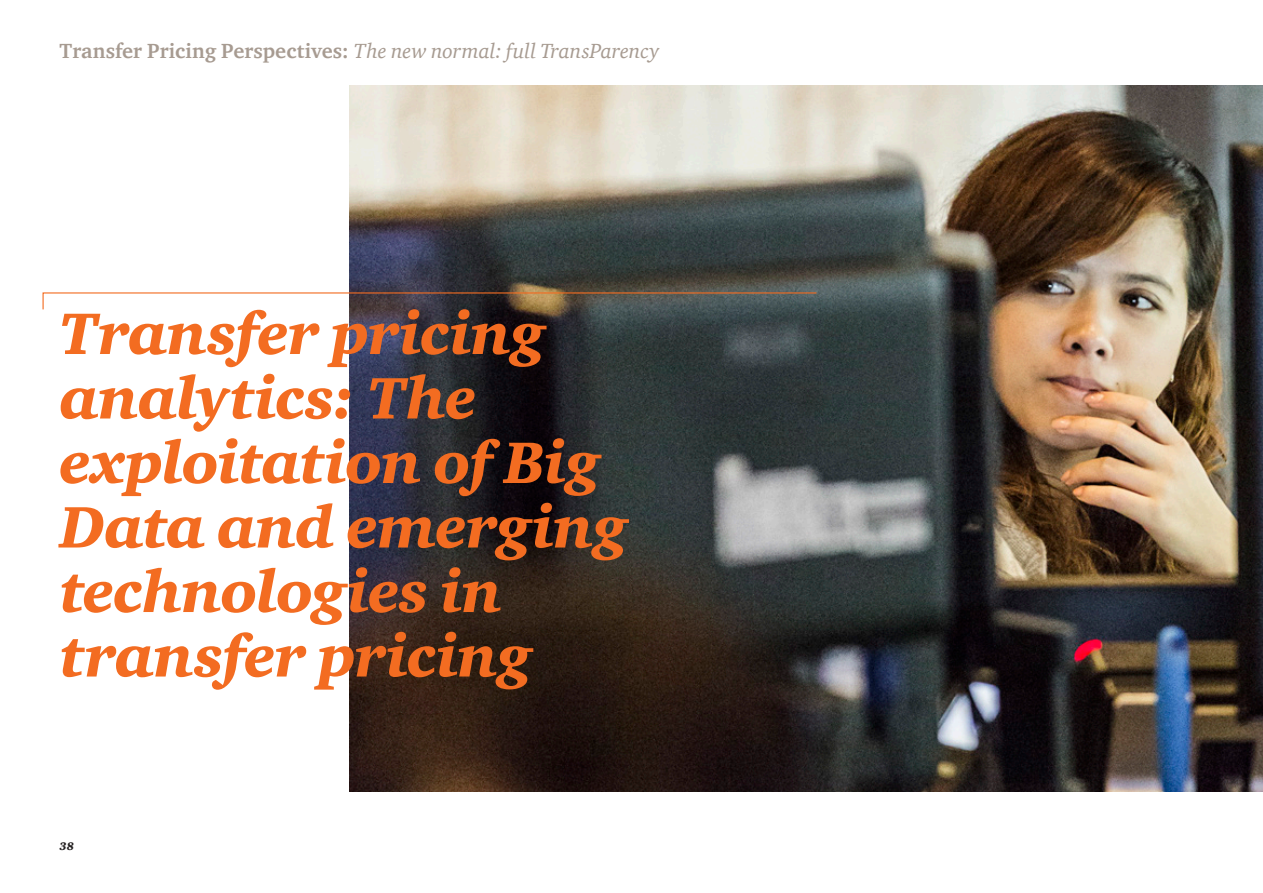
<style>
.page{position:relative;width:1263px;height:893px;background:#fff}
.page>*{position:absolute;margin:0;border:0;box-sizing:border-box;transform-origin:0 0}
.t1{font:italic 900 60px/64.5px "ITC Charter Com";letter-spacing:-.01em;color:#f36c21}
.t2{font:italic 21px "ITC Charter Com";color:#a79b91}
.Page_number_-_left{font:italic 900 11.25px "ITC Charter Com";color:#231f20}
.s1{font-weight:700;font-style:normal}
</style>
<div class="page">
<img style="left:350px;top:85px;width:913px;height:706px">
<svg style="left:42px;top:292px;width:776px;height:19px"></svg>
<p class="t2" style="left:60px;top:38px;width:601px"><span class="s1">Transfer Pricing Perspectives:</span> The new normal: full TransParency</p>
<p class="t1" style="left:60px;top:300px;width:570px">Transfer pricing analytics: The exploitation of Big<br>Data and emerging technologies in transfer pricing</p>
<p class="Page_number_-_left" style="left:60px;top:840px;width:16px">38</p>
</div>
